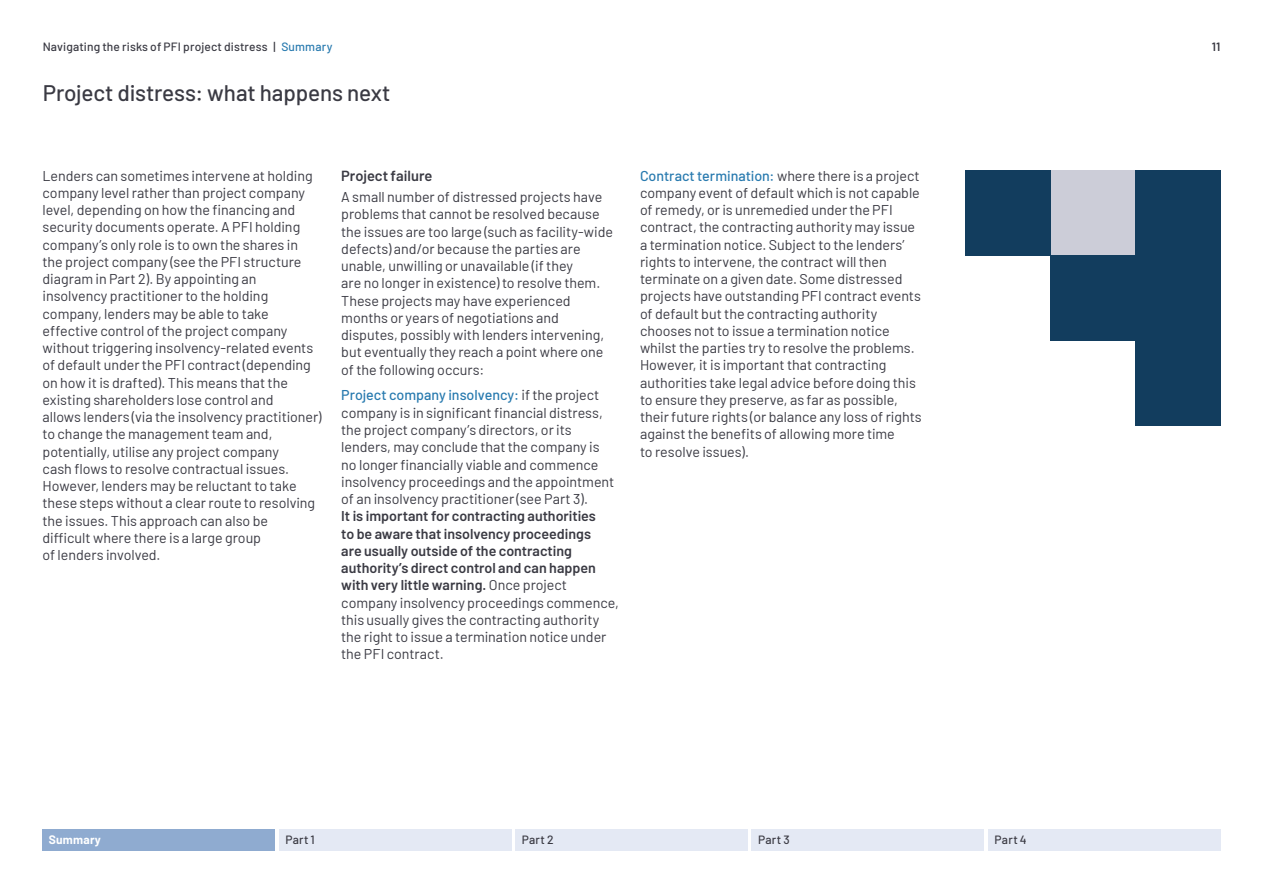
<style>
.page{position:relative;width:1263px;height:893px;background:#fff}
.page>*{position:absolute;margin:0;border:0;box-sizing:border-box;transform-origin:0 0}
.IPA_Heading_light_15{font:500 22.5px "Barlow";letter-spacing:-.01em;color:#3a3a43}
.IPA_Sub_2_Semi_bold_9_75{font:600 14.7px "Barlow";color:#3a3a43}
.IPA_text_reg_9_5{font:14.25px/17.2px "Barlow";color:#3a3a43}
.t1{font:500 12px "Barlow";letter-spacing:.015em;color:#3a3a43}
.t2{font:700 12px "Barlow";letter-spacing:.02em;color:#fff}
.t3{font:600 12px "Barlow";color:#3a3a43}
.s1{color:#287aaf}
.s2{font-weight:500;color:#287aaf}
.s3{font-weight:600}
</style>
<div class="page">
<div style="left:1050px;top:170px;width:85px;height:85px;background:#cccdd8"></div>
<div style="left:1050px;top:255px;width:85px;height:85px;background:#123d5e"></div>
<div style="left:1135px;top:170px;width:85px;height:170px;background:#123d5e"></div>
<div style="left:1135px;top:255px;width:85px;height:170px;background:#123d5e"></div>
<div style="left:965px;top:170px;width:85px;height:85px;background:#123d5e"></div>
<div style="left:43px;top:829px;width:232px;height:21px;background:#8fabd0"></div>
<div style="left:279px;top:829px;width:232px;height:21px;background:#e4e9f4"></div>
<div style="left:515px;top:829px;width:232px;height:21px;background:#e4e9f4"></div>
<div style="left:752px;top:829px;width:232px;height:21px;background:#e4e9f4"></div>
<div style="left:988px;top:829px;width:232px;height:21px;background:#e4e9f4"></div>
<p class="t1" style="left:43px;top:38px;width:291px">Navigating the risks of PFI project distress | <span class="s1">Summary</span></p>
<p class="t3" style="left:1212px;top:38px;width:10px">11</p>
<p class="IPA_Heading_light_15" style="left:43px;top:76px;width:349px">Project distress: what happens next</p>
<p class="IPA_text_reg_9_5" style="left:43px;top:166px;width:281px">Lenders can sometimes intervene at holding company level rather than project company level, depending on how the financing and security documents operate. A PFI holding company’s only role is to own the shares in the project company (see the PFI structure diagram in Part 2). By appointing an insolvency practitioner to the holding company, lenders may be able to take effective control of the project company without triggering insolvency-related events of default under the PFI contract (depending on how it is drafted). This means that the existing shareholders lose control and<br>allows lenders (via the insolvency practitioner) to change the management team and, potentially, utilise any project company<br>cash flows to resolve contractual issues.<br>However, lenders may be reluctant to take these steps without a clear route to resolving the issues. This approach can also be<br>difficult where there is a large group<br>of lenders involved.</p>
<p class="IPA_Sub_2_Semi_bold_9_75" style="left:341px;top:164px;width:93px">Project failure</p>
<p class="IPA_text_reg_9_5" style="left:341px;top:187px;width:273px">A small number of distressed projects have problems that cannot be resolved because the issues are too large (such as facility-wide defects) and/or because the parties are unable, unwilling or unavailable (if they<br>are no longer in existence) to resolve them.<br>These projects may have experienced months or years of negotiations and disputes, possibly with lenders intervening, but eventually they reach a point where one of the following occurs:</p>
<p class="IPA_text_reg_9_5" style="left:341px;top:386px;width:279px"><span class="s2">Project company insolvency:</span> if the project company is in significant financial distress, the project company’s directors, or its lenders, may conclude that the company is<br>no longer financially viable and commence insolvency proceedings and the appointment of an insolvency practitioner (see Part 3).<br><span class="s3">It is important for contracting authorities<br>to be aware that insolvency proceedings<br>are usually outside of the contracting authority’s direct control and can happen with very little warning.</span> Once project company insolvency proceedings commence, this usually gives the contracting authority the right to issue a termination notice under the PFI contract.</p>
<p class="IPA_text_reg_9_5" style="left:640px;top:166px;width:283px"><span class="s2">Contract termination:</span> where there is a project company event of default which is not capable of remedy, or is unremedied under the PFI contract, the contracting authority may issue a termination notice. Subject to the lenders’ rights to intervene, the contract will then terminate on a given date. Some distressed projects have outstanding PFI contract events of default but the contracting authority chooses not to issue a termination notice whilst the parties try to resolve the problems.<br>However, it is important that contracting authorities take legal advice before doing this to ensure they preserve, as far as possible, their future rights (or balance any loss of rights against the benefits of allowing more time<br>to resolve issues).</p>
<p class="t2" style="left:49px;top:831px;width:54px">Summary</p>
<p class="t1" style="left:285px;top:831px;width:31px">Part 1</p>
<p class="t1" style="left:522px;top:831px;width:33px">Part 2</p>
<p class="t1" style="left:758px;top:831px;width:33px">Part 3</p>
<p class="t1" style="left:995px;top:831px;width:34px">Part 4</p>
</div>
